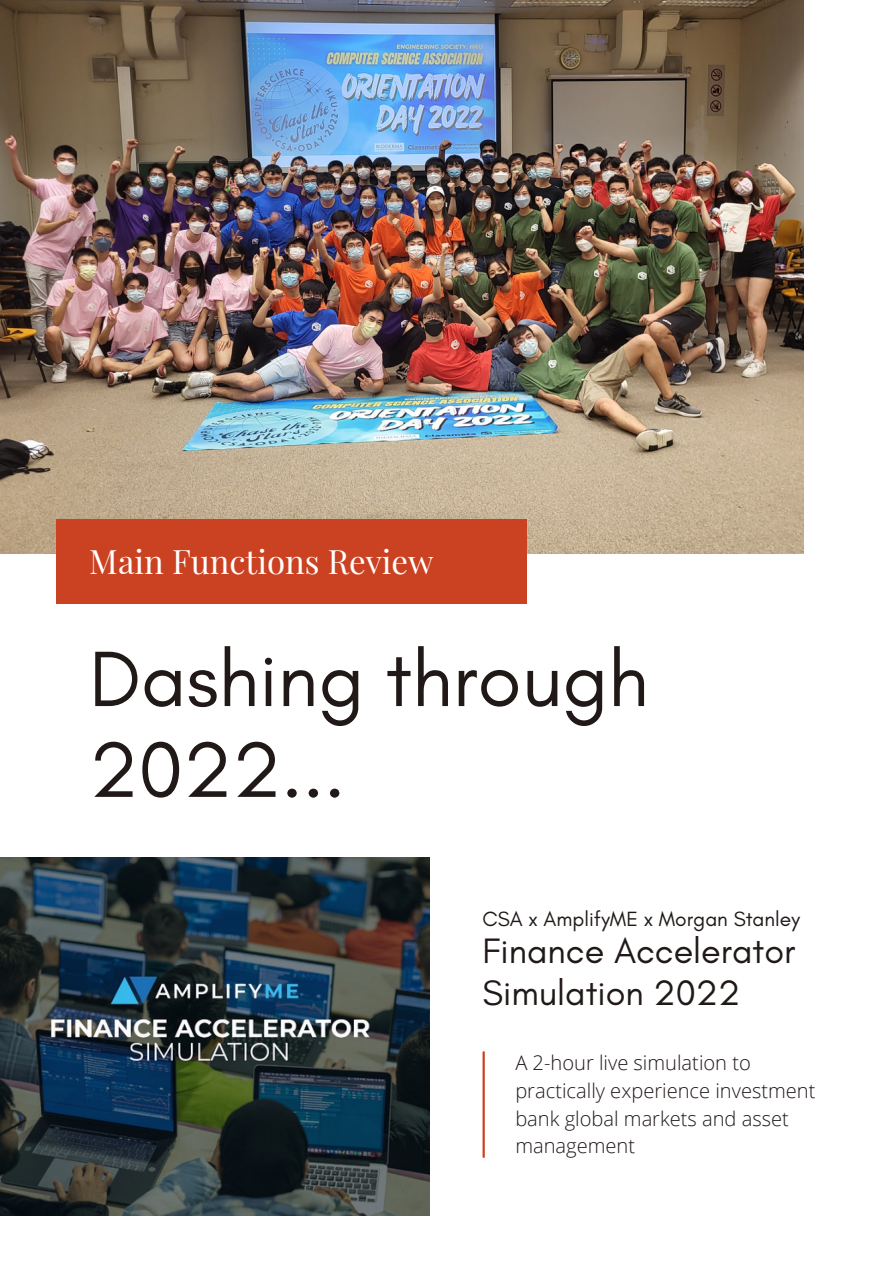
<style>
.page{position:relative;width:893px;height:1264px;background:#fff}
.page>*{position:absolute;margin:0;border:0;box-sizing:border-box;transform-origin:0 0}
.t1{font:79.8px/90.8px "Glacial Indifference";color:#201917}
.t2{font:36px/41.5px "Glacial Indifference";color:#201917}
.t3{font:33px "Playfair Display";color:#fff}
.t4{font:21px "Glacial Indifference";color:#201917}
.t5{font:300 20.1px/27.6px "Open Sans";color:#201917}
</style>
<div class="page">
<img style="left:0;top:0;width:803px;height:553px">
<div style="left:57px;top:519px;width:469px;height:85px;background:#cb4222"></div>
<img style="left:0;top:857px;width:429px;height:358px">
<hr style="left:482px;top:1052px;width:3px;height:104px;background:#cb4222">
<h3 class="t3" style="left:89px;top:538px;width:346px">Main Functions Review</h3>
<h1 class="t1" style="left:89px;top:632px;width:561px">Dashing through<br>2022...</h1>
<p class="t4" style="left:482px;top:906px;width:319px">CSA x AmplifyME x Morgan Stanley</p>
<h2 class="t2" style="left:482px;top:929px;width:314px">Finance Accelerator<br>Simulation 2022</h2>
<p class="t5" style="left:515px;top:1048px;width:301px">A 2-hour live simulation to practically experience investment bank global markets and asset management</p>
</div>
